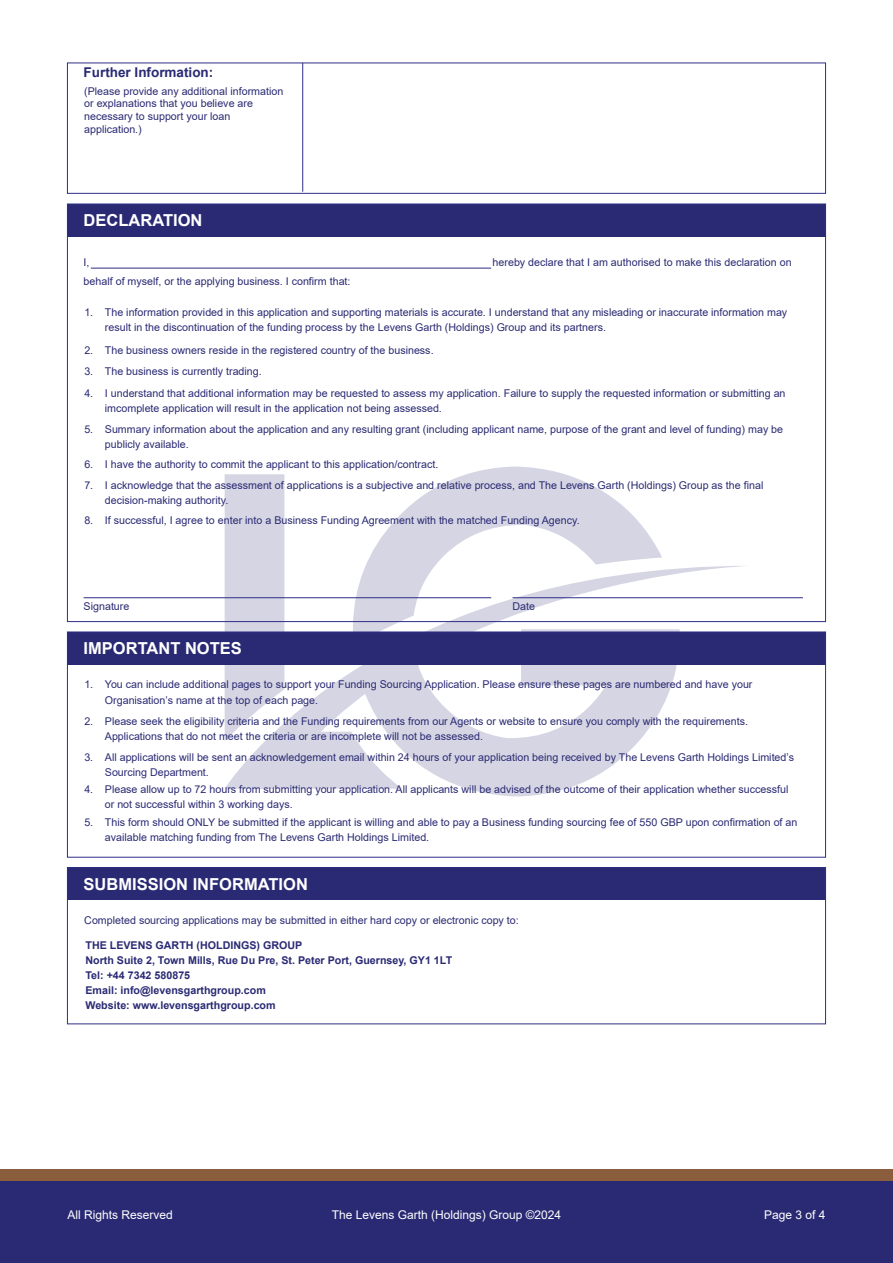
<style>
.page{position:relative;width:893px;height:1263px;background:#fff}
.page>*{position:absolute;margin:0;border:0;box-sizing:border-box;transform-origin:0 0}
.t1{font:700 16.5px "Arial";color:#fff}
.t2{font:700 13.5px "Arial";color:#2a2a74}
.t3{font:12px "Arial";color:#fff}
.t4{font:10.65px/15px "Arial";color:#2a2a74}
.t5{font:700 10.65px/15px "Arial";color:#2a2a74}
</style>
<div class="page">
<div style="left:225px;top:474px;width:60px;height:92px;background:#d5d5e3"></div>
<svg style="left:469px;top:789px;width:95px;height:7px"></svg>
<svg style="left:365px;top:466px;width:297px;height:100px;fill:#d5d5e3"></svg>
<svg style="left:225px;top:566px;width:525px;height:223px"></svg>
<div style="left:67px;top:204px;width:758px;height:33px;background:#2a2a74"></div>
<hr style="left:91px;top:268px;width:400px;height:1px;background:#2e2e87">
<div style="left:67px;top:632px;width:758px;height:33px;background:#2a2a74"></div>
<div style="left:67px;top:632px;width:759px;height:225px;border:1px solid #2e2e87"></div>
<div style="left:67px;top:867px;width:758px;height:33px;background:#2a2a74"></div>
<div style="left:67px;top:867px;width:759px;height:157px;border:1px solid #2e2e87"></div>
<div style="left:67px;top:63px;width:759px;height:131px;border:1px solid #2e2e87"></div>
<hr style="left:84px;top:597px;width:407px;height:1px;background:#2e2e87">
<hr style="left:513px;top:597px;width:290px;height:1px;background:#2e2e87">
<div style="left:0;top:1180px;width:893px;height:83px;background:#2a2a74"></div>
<div style="left:0;top:1169px;width:893px;height:11px;background:#8a5e3c"></div>
<hr style="left:302px;top:63px;width:1px;height:129px;background:#2e2e87">
<p class="t2" style="left:84px;top:63px;width:131px">Further Information:</p>
<p class="t4" style="left:84px;top:84px;width:201px;line-height:12.9px">(Please provide any additional information or explanations that you believe are necessary to support your loan application.)</p>
<h1 class="t1" style="left:84px;top:209px;width:120px">DECLARATION</h1>
<p class="t4" style="left:84px;top:255px;width:7px">I,</p>
<p class="t4" style="left:493px;top:255px;width:301px">hereby declare that I am authorised to make this declaration on</p>
<p class="t4" style="left:84px;top:274px;width:268px">behalf of myself, or the applying business. I confirm that:</p>
<p class="t4" style="left:84px;top:304px;width:10px">1.</p>
<p class="t4" style="left:105px;top:304px;width:684px">The information provided in this application and supporting materials is accurate. I understand that any misleading or inaccurate information may result in the discontinuation of the funding process by the Levens Garth (Holdings) Group and its partners.</p>
<p class="t4" style="left:84px;top:343px;width:351px">2. The business owners reside in the registered country of the business.</p>
<p class="t4" style="left:105px;top:361px;width:682px;line-height:21.5px;text-indent:-21px">3. The business is currently trading.<br>I understand that additional information may be requested to assess my application. Failure to supply the requested information or submitting an</p>
<p class="t4" style="left:105px;top:401px;width:339px">imcomplete application will result in the application not being assessed.</p>
<p class="t4" style="left:84px;top:386px;width:10px">4.</p>
<p class="t4" style="left:105px;top:421px;width:680px">Summary information about the application and any resulting grant (including applicant name, purpose of the grant and level of funding) may be publicly available.</p>
<p class="t4" style="left:84px;top:421px;width:10px">5.</p>
<p class="t4" style="left:105px;top:453px;width:660px;line-height:20.9px;text-indent:-21px">6. I have the authority to commit the applicant to this application/contract.<br>I acknowledge that the assessment of applications is a subjective and relative process, and The Levens Garth (Holdings) Group as the final</p>
<p class="t4" style="left:105px;top:492px;width:125px">decision-making authority.</p>
<p class="t4" style="left:84px;top:477px;width:10px">7.</p>
<p class="t4" style="left:84px;top:513px;width:497px">8. If successful, I agree to enter into a Business Funding Agreement with the matched Funding Agency.</p>
<p class="t4" style="left:84px;top:598px;width:47px">Signature</p>
<h1 class="t1" style="left:84px;top:637px;width:160px">IMPORTANT NOTES</h1>
<p class="t4" style="left:513px;top:598px;width:24px">Date</p>
<p class="t4" style="left:84px;top:677px;width:10px">1.</p>
<p class="t4" style="left:105px;top:677px;width:649px">You can include additional pages to support your Funding Sourcing Application. Please ensure these pages are numbered and have your<br>Organisation’s name at the top of each page.</p>
<p class="t4" style="left:84px;top:713px;width:10px">2.</p>
<p class="t4" style="left:105px;top:713px;width:645px">Please seek the eligibility criteria and the Funding requirements from our Agents or website to ensure you comply with the requirements.<br>Applications that do not meet the criteria or are incomplete will not be assessed.</p>
<p class="t4" style="left:84px;top:749px;width:10px">3.</p>
<p class="t4" style="left:105px;top:749px;width:691px">All applications will be sent an acknowledgement email within 24 hours of your application being received by The Levens Garth Holdings Limited’s<br>Sourcing Department.</p>
<p class="t4" style="left:84px;top:782px;width:10px">4.</p>
<p class="t4" style="left:105px;top:782px;width:685px">Please allow up to 72 hours from submitting your application. All applicants will be advised of the outcome of their application whether successful or not successful within 3 working days.</p>
<p class="t4" style="left:84px;top:815px;width:10px">5.</p>
<p class="t4" style="left:105px;top:815px;width:694px">This form should ONLY be submitted if the applicant is willing and able to pay a Business funding sourcing fee of 550 GBP upon confirmation of an available matching funding from The Levens Garth Holdings Limited.</p>
<h1 class="t1" style="left:84px;top:873px;width:226px">SUBMISSION INFORMATION</h1>
<p class="t4" style="left:84px;top:913px;width:436px">Completed sourcing applications may be submitted in either hard copy or electronic copy to:</p>
<p class="t5" style="left:85px;top:937px;width:368px">THE LEVENS GARTH (HOLDINGS) GROUP<br>North Suite 2, Town Mills, Rue Du Pre, St. Peter Port, Guernsey, GY1 1LT Tel: +44 7342 580875<br>Email: info@levensgarthgroup.com<br>Website: www.levensgarthgroup.com</p>
<p class="t3" style="left:67px;top:1206px;width:107px">All Rights Reserved</p>
<p class="t3" style="left:332px;top:1206px;width:231px">The Levens Garth (Holdings) Group ©2024</p>
<p class="t3" style="left:764px;top:1206px;width:63px">Page 3 of 4</p>
</div>
